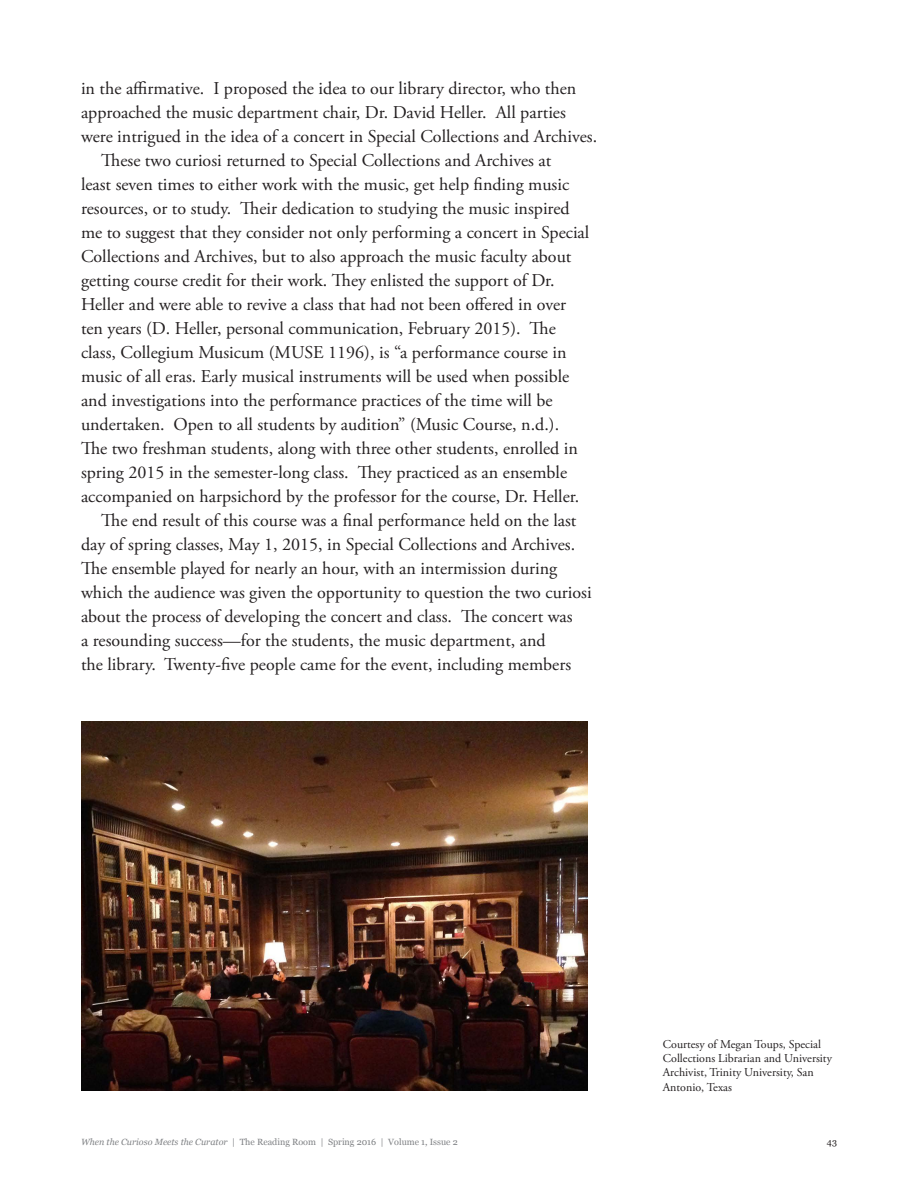
<style>
.page{position:relative;width:918px;height:1188px;background:#fff}
.page>*{position:absolute;margin:0;border:0;box-sizing:border-box;transform-origin:0 0}
.t1{font:18px/24px "Adobe Garamond Pro";color:#231f20}
.gutter_column{font:12px/14.4px "Adobe Garamond Pro";color:#231f20}
.t2{font:9px "Georgia";color:#808285}
.t3{font:9px "Georgia";color:#231f20}
.s1{font-style:italic}
</style>
<div class="page">
<img style="left:81px;top:722px;width:506px;height:369px">
<p class="t1" style="left:81px;top:77px;width:518px">in the affirmative. I proposed the idea to our library director, who then approached the music department chair, Dr. David Heller. All parties were intrigued in the idea of a concert in Special Collections and Archives.</p>
<p class="t1" style="left:81px;top:149px;width:510px;text-indent:20px">These two curiosi returned to Special Collections and Archives at<br>least seven times to either work with the music, get help finding music resources, or to study. Their dedication to studying the music inspired me to suggest that they consider not only performing a concert in Special Collections and Archives, but to also approach the music faculty about getting course credit for their work. They enlisted the support of Dr.<br>Heller and were able to revive a class that had not been offered in over ten years (D. Heller, personal communication, February 2015). The class, Collegium Musicum (MUSE 1196), is “a performance course in music of all eras. Early musical instruments will be used when possible and investigations into the performance practices of the time will be undertaken. Open to all students by audition” (Music Course, n.d.).<br>The two freshman students, along with three other students, enrolled in spring 2015 in the semester-long class. They practiced as an ensemble accompanied on harpsichord by the professor for the course, Dr. Heller.</p>
<p class="t1" style="left:81px;top:509px;width:512px;text-indent:20px">The end result of this course was a final performance held on the last day of spring classes, May 1, 2015, in Special Collections and Archives.<br>The ensemble played for nearly an hour, with an intermission during which the audience was given the opportunity to question the two curiosi about the process of developing the concert and class. The concert was<br>a resounding success—for the students, the music department, and<br>the library. Twenty-five people came for the event, including members</p>
<p class="gutter_column" style="left:663px;top:1037px;width:171px">Courtesy of Megan Toups, Special<br>Collections Librarian and University<br>Archivist, Trinity University, San<br>Antonio, Texas</p>
<p class="t2" style="left:81px;top:1135px;width:378px"><span class="s1">When the Curioso Meets the Curator |</span> The Reading Room | Spring 2016 | Volume 1, Issue 2</p>
<p class="t3" style="left:827px;top:1135px;width:12px">43</p>
</div>
